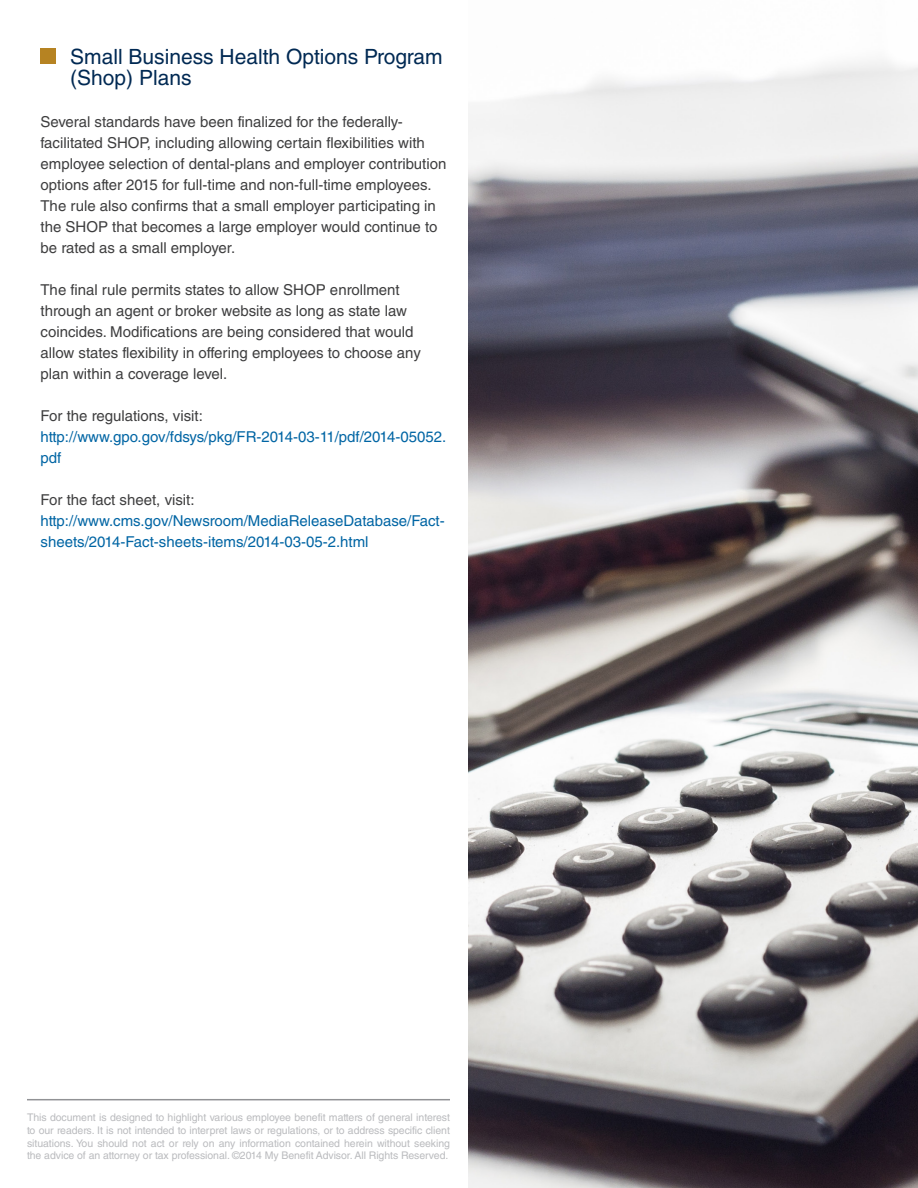
<style>
.page{position:relative;width:918px;height:1188px;background:#fff}
.page>*{position:absolute;margin:0;border:0;box-sizing:border-box;transform-origin:0 0}
.t1{font:21px/21px "Helvetica LT Std";color:#002953}
.t2{font:15px/21px "Helvetica LT Std";color:#3e3e3f}
.t3{font:15px/21px "Helvetica LT Std";color:#0065a4}
.t4{font:10.5px/12.6px "Helvetica LT Std";letter-spacing:-.005em;color:#babbbe;text-align:justify}
.s1{color:#3e3e3f}
</style>
<div class="page">
<hr style="left:27px;top:1099px;width:423px;height:1px;background:#919295">
<img style="left:468px;top:60px;width:450px;height:1128px">
<div style="left:40px;top:48px;width:16px;height:16px;background:#b68322"></div>
<p class="t1" style="left:70px;top:46px;width:374px">Small Business Health Options Program (Shop) Plans</p>
<p class="t2" style="left:40px;top:111px;width:407px">Several standards have been finalized for the federally&shy;facilitated SHOP, including allowing certain flexibilities with employee selection of dental-plans and employer contribution options after 2015 for full-time and non-full-time employees.<br>The rule also confirms that a small employer participating in the SHOP that becomes a large employer would continue to be rated as a small employer.</p>
<p class="t2" style="left:40px;top:279px;width:382px">The final rule permits states to allow SHOP enrollment through an agent or broker website as long as state law coincides. Modifications are being considered that would allow states flexibility in offering employees to choose any plan within a coverage level.</p>
<p class="t3" style="left:40px;top:405px;width:407px"><span class="s1">For the regulations, visit: </span>http://www.gpo.gov/fdsys/pkg/FR-2014-03-11/pdf/2014-05052. pdf</p>
<p class="t3" style="left:40px;top:489px;width:406px"><span class="s1">For the fact sheet, visit: </span>http://www.cms.gov/Newsroom/MediaReleaseDatabase/Fact&shy;sheets/2014-Fact-sheets-items/2014-03-05-2.html</p>
<p class="t4" style="left:27px;top:1111px;width:425px">This document is designed to highlight various employee benefit matters of general interest to our readers. It is not intended to interpret laws or regulations, or to address specific client situations. You should not act or rely on any information contained herein without seeking the advice of an attorney or tax professional. ©2014 My Benefit Advisor. All Rights Reserved.</p>
</div>
